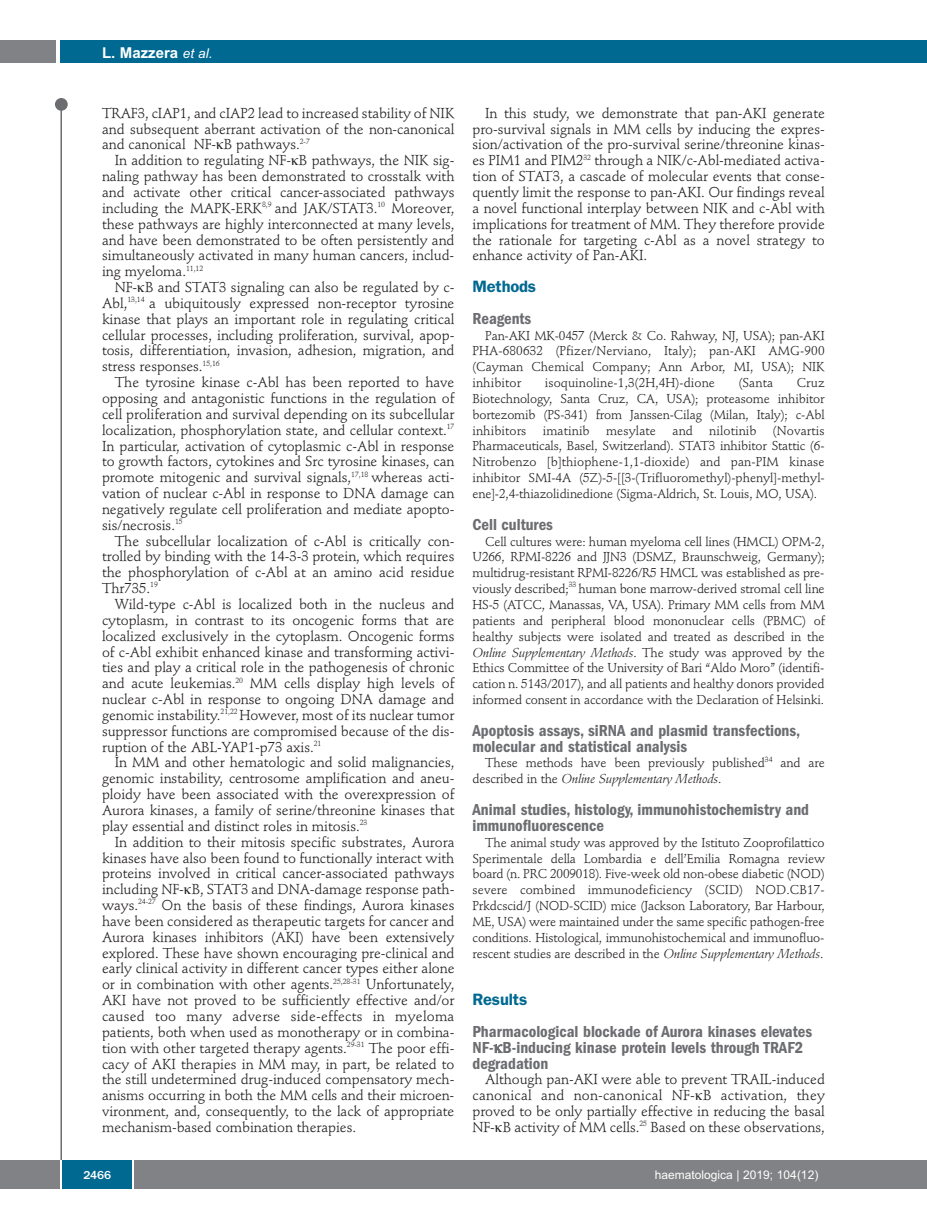
<style>
.page{position:relative;width:927px;height:1225px;background:#fff}
.page>*{position:absolute;margin:0;border:0;box-sizing:border-box;transform-origin:0 0}
.t1{font:600 condensed 16.5px/15.9px "Franklin Gothic";color:#6c6d70}
.t2{font:600 16.5px "Franklin Gothic";letter-spacing:-.01em;color:#006991}
.t3{font:700 15px "Arial";color:#fff}
.t4{font:14.25px/15.9px "Stempel Schneidler";letter-spacing:-.005em;color:#231f20;text-align:justify}
.t5{font:12.75px/15.9px "Stempel Schneidler";letter-spacing:-.01em;color:#231f20;text-align:justify}
.t6{font:12px "Arial";color:#fff}
.t7{font:500 12px "Franklin Gothic";color:#fff}
.s1{font-weight:400;font-style:italic;font-size:13.5px}
.s2{font-style:italic}
</style>
<div class="page">
<div style="left:911px;top:40px;width:16px;height:22px;background:#006991"></div>
<div style="left:910px;top:1160px;width:17px;height:28px;background:#808285"></div>
<div style="left:55px;top:98px;width:13px;height:13px;background:#6c6d70;border-radius:50%"></div>
<hr style="left:60px;top:101px;width:2px;height:1061px;background:#6c6d70">
<div style="left:60px;top:40px;width:852px;height:22px;background:#006991"></div>
<div style="left:0;top:40px;width:56px;height:22px;background:#808285"></div>
<div style="left:0;top:1160px;width:911px;height:28px;background:#808285"></div>
<div style="left:62px;top:1160px;width:71px;height:28px;background:#006991"></div>
<hr style="left:60px;top:1160px;width:2px;height:28px;background:#fff">
<svg style="left:133px;top:1160px;width:1px;height:28px"></svg>
<p class="t3" style="left:102px;top:44px;width:112px">L. Mazzera <span class="s1">et al.</span></p>
<p class="t4" style="left:102px;top:106px;width:354px">TRAF3, cIAP1, and cIAP2 lead to increased stability of NIK and subsequent aberrant activation of the non-canonical and canonical NF- B pathways.<sup>2-7</sup></p>
<p class="t4" style="left:102px;top:154px;width:354px;text-indent:13px">In addition to regulating NF- B pathways, the NIK sig&shy;naling pathway has been demonstrated to crosstalk with and activate other critical cancer-associated pathways including the MAPK-ERK<sup>8,9</sup> and JAK/STAT3.<sup>10</sup> Moreover, these pathways are highly interconnected at many levels, and have been demonstrated to be often persistently and simultaneously activated in many human cancers, includ&shy;ing myeloma.<sup>11,12</sup></p>
<p class="t4" style="left:102px;top:280px;width:354px;text-indent:13px">NF- B and STAT3 signaling can also be regulated by c-Abl,<sup>13,14</sup> a ubiquitously expressed non-receptor tyrosine kinase that plays an important role in regulating critical cellular processes, including proliferation, survival, apop&shy;tosis, differentiation, invasion, adhesion, migration, and stress responses.<sup>15,16</sup></p>
<p class="t4" style="left:102px;top:376px;width:354px;text-indent:13px">The tyrosine kinase c-Abl has been reported to have opposing and antagonistic functions in the regulation of cell proliferation and survival depending on its subcellular localization, phosphorylation state, and cellular context.<sup>17<br></sup>In particular, activation of cytoplasmic c-Abl in response to growth factors, cytokines and Src tyrosine kinases, can promote mitogenic and survival signals,<sup>17,18</sup> whereas acti&shy;vation of nuclear c-Abl in response to DNA damage can negatively regulate cell proliferation and mediate apopto&shy;sis/necrosis.<sup>15</sup></p>
<p class="t4" style="left:102px;top:534px;width:354px;text-indent:13px">The subcellular localization of c-Abl is critically con&shy;trolled by binding with the 14-3-3 protein, which requires the phosphorylation of c-Abl at an amino acid residue Thr735.<sup>19</sup></p>
<p class="t4" style="left:102px;top:597px;width:354px;text-indent:13px">Wild-type c-Abl is localized both in the nucleus and cytoplasm, in contrast to its oncogenic forms that are localized exclusively in the cytoplasm. Oncogenic forms of c-Abl exhibit enhanced kinase and transforming activi&shy;ties and play a critical role in the pathogenesis of chronic and acute leukemias.<sup>20</sup> MM cells display high levels of nuclear c-Abl in response to ongoing DNA damage and genomic instability.<sup>21,22</sup> However, most of its nuclear tumor suppressor functions are compromised because of the dis&shy;ruption of the ABL-YAP1-p73 axis.<sup>21</sup></p>
<p class="t4" style="left:102px;top:756px;width:354px;text-indent:13px">In MM and other hematologic and solid malignancies, genomic instability, centrosome amplification and aneu&shy;ploidy have been associated with the overexpression of Aurora kinases, a family of serine/threonine kinases that play essential and distinct roles in mitosis.<sup>23</sup></p>
<p class="t4" style="left:102px;top:835px;width:354px;text-indent:13px">In addition to their mitosis specific substrates, Aurora kinases have also been found to functionally interact with proteins involved in critical cancer-associated pathways including NF- B, STAT3 and DNA-damage response path&shy;ways.<sup>24-27</sup> On the basis of these findings, Aurora kinases have been considered as therapeutic targets for cancer and Aurora kinases inhibitors (AKI) have been extensively explored. These have shown encouraging pre-clinical and early clinical activity in different cancer types either alone or in combination with other agents.<sup>25,28-31</sup> Unfortunately, AKI have not proved to be sufficiently effective and/or caused too many adverse side-effects in myeloma patients, both when used as monotherapy or in combina&shy;tion with other targeted therapy agents.<sup>29-31</sup> The poor effi&shy;cacy of AKI therapies in MM may, in part, be related to the still undetermined drug-induced compensatory mech&shy;anisms occurring in both the MM cells and their microen&shy;vironment, and, consequently, to the lack of appropriate mechanism-based combination therapies.</p>
<p class="t4" style="left:472px;top:106px;width:354px;text-indent:13px">In this study, we demonstrate that pan-AKI generate pro-survival signals in MM cells by inducing the expres&shy;sion/activation of the pro-survival serine/threonine kinas&shy;es PIM1 and PIM2<sup>32</sup> through a NIK/c-Abl-mediated activa&shy;tion of STAT3, a cascade of molecular events that conse&shy;quently limit the response to pan-AKI. Our findings reveal a novel functional interplay between NIK and c-Abl with implications for treatment of MM. They therefore provide the rationale for targeting c-Abl as a novel strategy to enhance activity of Pan-AKI.</p>
<p class="t2" style="left:472px;top:281px;width:65px">Methods</p>
<p class="t1" style="left:472px;top:312px;width:60px">Reagents</p>
<p class="t5" style="left:472px;top:328px;width:354px;text-indent:13px">Pan-AKI MK-0457 (Merck &amp; Co. Rahway, NJ, USA); pan-AKI PHA-680632 (Pfizer/Nerviano, Italy); pan-AKI AMG-900 (Cayman Chemical Company; Ann Arbor, MI, USA); NIK inhibitor</p>
<p class="t5" style="left:545px;top:376px;width:172px">isoquinoline-1,3(2H,4H)-dione</p>
<p class="t5" style="left:739px;top:376px;width:36px">(Santa</p>
<p class="t5" style="left:472px;top:376px;width:354px;text-indent:324px">Cruz Biotechnology, Santa Cruz, CA, USA); proteasome inhibitor bortezomib (PS-341) from Janssen-Cilag (Milan, Italy); c-Abl inhibitors</p>
<p class="t5" style="left:543px;top:423px;width:48px">imatinib</p>
<p class="t5" style="left:606px;top:423px;width:51px">mesylate</p>
<p class="t5" style="left:672px;top:423px;width:22px">and</p>
<p class="t5" style="left:709px;top:423px;width:49px">nilotinib</p>
<p class="t5" style="left:472px;top:423px;width:354px;text-indent:300px">(Novartis Pharmaceuticals, Basel, Switzerland). STAT3 inhibitor Stattic (6- Nitrobenzo [b]thiophene-1,1-dioxide) and pan-PIM kinase inhibitor SMI-4A (5Z)-5-[[3-(Trifluoromethyl)-phenyl]-methyl&shy;ene]-2,4-thiazolidinedione (Sigma-Aldrich, St. Louis, MO, USA).</p>
<p class="t1" style="left:472px;top:517px;width:82px">Cell cultures</p>
<p class="t5" style="left:472px;top:534px;width:354px;text-indent:13px">Cell cultures were: human myeloma cell lines (HMCL) OPM-2, U266, RPMI-8226 and JJN3 (DSMZ, Braunschweig, Germany); multidrug-resistant RPMI-8226/R5 HMCL was established as pre&shy;viously described;<sup>33</sup> human bone marrow-derived stromal cell line HS-5 (ATCC, Manassas, VA, USA). Primary MM cells from MM patients and peripheral blood mononuclear cells (PBMC) of healthy subjects were isolated and treated as described in the <span class="s2">Online Supplementary Methods</span>. The study was approved by the Ethics Committee of the University of Bari “Aldo Moro” (identifi&shy;cation n. 5143/2017), and all patients and healthy donors provided informed consent in accordance with the Declaration of Helsinki.</p>
<p class="t1" style="left:472px;top:723px;width:329px">Apoptosis assays, siRNA and plasmid transfections, molecular and statistical analysis</p>
<p class="t5" style="left:472px;top:756px;width:354px;text-indent:13px">These methods have been previously published<sup>34</sup> and are described in the <span class="s2">Online Supplementary Methods</span>.</p>
<p class="t1" style="left:472px;top:803px;width:338px">Animal studies, histology, immunohistochemistry and immunofluorescence</p>
<p class="t5" style="left:472px;top:835px;width:354px;text-indent:13px">The animal study was approved by the Istituto Zooprofilattico Sperimentale della Lombardia e dell’Emilia Romagna review board (n. PRC 2009018). Five-week old non-obese diabetic (NOD) severe combined immunodeficiency (SCID) NOD.CB17- Prkdcscid/J (NOD-SCID) mice (Jackson Laboratory, Bar Harbour, ME, USA) were maintained under the same specific pathogen-free conditions. Histological, immunohistochemical and immunofluo&shy;rescent studies are described in the <span class="s2">Online Supplementary Methods</span>.</p>
<p class="t2" style="left:472px;top:993px;width:56px">Results</p>
<p class="t1" style="left:472px;top:1024px;width:341px">Pharmacological blockade of Aurora kinases elevates<br>NF- B-inducing kinase protein levels through TRAF2 degradation</p>
<p class="t4" style="left:472px;top:1073px;width:354px;text-indent:13px">Although pan-AKI were able to prevent TRAIL-induced canonical and non-canonical NF- B activation, they proved to be only partially effective in reducing the basal NF- B activity of MM cells.<sup>25</sup> Based on these observations,</p>
<p class="t7" style="left:83px;top:1167px;width:29px">2466</p>
<p class="t6" style="left:655px;top:1167px;width:165px">haematologica | 2019; 104(12)</p>
</div>
